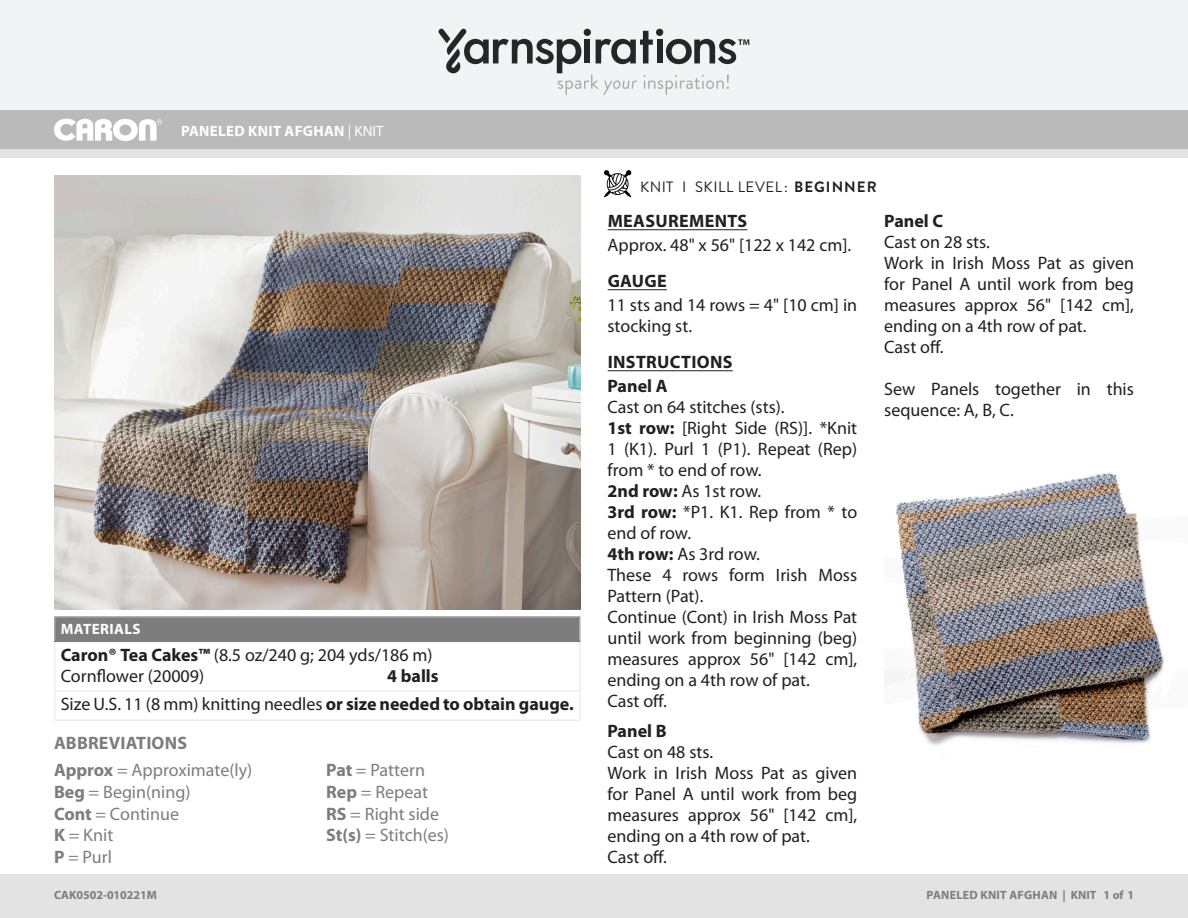
<style>
.page{position:relative;width:1188px;height:918px;background:#fff}
.page>*{position:absolute;margin:0;border:0;box-sizing:border-box;transform-origin:0 0}
.Body{font:18px/21px "Myriad Pro";color:#231f20}
.Instructions{font:18px/21px "Myriad Pro";color:#231f20;text-align:justify}
.Abbreviations{font:18px "Myriad Pro";color:#7d7d7d}
.Materials{font:18px "Myriad Pro";color:#231f20}
.Head{font:700 18px "Myriad Pro";letter-spacing:.02em;color:#231f20}
.Abbreviations_Head{font:700 18px "Myriad Pro";letter-spacing:.01em;color:#7d7d7d}
.Subhead{font:700 18px "Myriad Pro";color:#231f20}
.Instructions-2{font:700 18px "Myriad Pro";color:#231f20}
.Body-2{font:700 18px "Myriad Pro";color:#231f20}
.Skill_Level{font:15px "Brandon Grotesque";letter-spacing:.035em;color:#231f20}
.Pattern_Title{font:700 15px "Myriad Pro";letter-spacing:.02em;color:#fff}
.Materials_Head{font:700 15px "Myriad Pro";letter-spacing:.03em;color:#fff}
.t1{font:700 12px "Myriad Pro";letter-spacing:.02em;color:#7d7d7d}
.t2{font:700 12px "Myriad Pro";color:#7d7d7d}
.s1{font-weight:400}
.s2{font-weight:700}
</style>
<div class="page">
<div style="left:0;top:875px;width:1188px;height:43px;background:#e4e3e3"></div>
<div style="left:0;top:149px;width:1188px;height:9px;background:#e4e3e3"></div>
<div style="left:0;top:0;width:1188px;height:111px;background:#f2f3f4"></div>
<div style="left:0;top:111px;width:1188px;height:38px;background:#bbbaba"></div>
<hr style="left:608px;top:229px;width:139px;height:1px;background:#231f20">
<hr style="left:608px;top:289px;width:59px;height:1px;background:#231f20">
<hr style="left:608px;top:370px;width:125px;height:1px;background:#231f20">
<div style="left:55px;top:617px;width:525px;height:24px;background:#7d7d7d"></div>
<hr style="left:54px;top:618px;width:2px;height:23px;background:#aaa9a9">
<hr style="left:54px;top:616px;width:526px;height:2px;background:#aaa9a9">
<svg style="left:579px;top:618px;width:1px;height:23px"></svg>
<hr style="left:54px;top:642px;width:2px;height:48px;background:#ebeef0">
<hr style="left:579px;top:642px;width:1px;height:48px;background:#ebeef0">
<hr style="left:54px;top:692px;width:2px;height:27px;background:#ebeef0">
<hr style="left:54px;top:690px;width:526px;height:2px;background:#ebeef0">
<svg style="left:579px;top:692px;width:1px;height:27px"></svg>
<hr style="left:54px;top:719px;width:526px;height:2px;background:#ebeef0">
<hr style="left:54px;top:641px;width:526px;height:1px;background:#7d7d7d">
<img style="left:54px;top:176px;width:526px;height:434px">
<svg style="left:604px;top:170px;width:27px;height:28px"></svg>
<svg style="left:54px;top:119px;width:108px;height:22px"></svg>
<svg style="left:438px;top:29px;width:311px;height:66px"></svg>
<img style="left:896px;top:473px;width:268px;height:272px">
<p class="Pattern_Title" style="left:181px;top:121px;width:204px">PANELED KNIT AFGHAN <span class="s1">| KNIT</span></p>
<p class="Materials_Head" style="left:61px;top:619px;width:81px">MATERIALS</p>
<p class="Body" style="left:61px;top:645px;width:373px"><span class="s2">Caron® Tea Cakes™</span> (8.5 oz/240 g; 204 yds/186 m)</p>
<p class="Body" style="left:61px;top:666px;width:145px">Cornflower (20009)</p>
<p class="Body-2" style="left:387px;top:665px;width:53px">4 balls</p>
<p class="Materials" style="left:61px;top:694px;width:515px">Size U.S. 11 (8 mm) knitting needles <span class="s2">or size needed to obtain gauge.</span></p>
<p class="Abbreviations_Head" style="left:54px;top:732px;width:135px">ABBREVIATIONS</p>
<p class="Abbreviations" style="left:54px;top:761px;width:200px"><span class="s2">Approx</span> = Approximate(ly)</p>
<p class="Abbreviations" style="left:54px;top:782px;width:138px"><span class="s2">Beg</span> = Begin(ning)</p>
<p class="Abbreviations" style="left:54px;top:804px;width:127px"><span class="s2">Cont</span> = Continue</p>
<p class="Abbreviations" style="left:54px;top:825px;width:61px"><span class="s2">K</span> = Knit</p>
<p class="Abbreviations" style="left:54px;top:847px;width:60px"><span class="s2">P</span> = Purl</p>
<p class="Abbreviations" style="left:326px;top:761px;width:100px"><span class="s2">Pat</span> = Pattern</p>
<p class="Abbreviations" style="left:326px;top:782px;width:103px"><span class="s2">Rep</span> = Repeat</p>
<p class="Abbreviations" style="left:326px;top:804px;width:114px"><span class="s2">RS</span> = Right side</p>
<p class="Abbreviations" style="left:326px;top:825px;width:124px"><span class="s2">St(s)</span> = Stitch(es)</p>
<p class="Skill_Level" style="left:640px;top:177px;width:238px">KNIT I SKILL LEVEL: <span class="s2">BEGINNER</span></p>
<p class="Head" style="left:608px;top:209px;width:141px">MEASUREMENTS</p>
<p class="Body" style="left:608px;top:235px;width:245px">Approx. 48" x 56" [122 x 142 cm].</p>
<p class="Head" style="left:608px;top:269px;width:61px">GAUGE</p>
<p class="Body" style="left:608px;top:295px;width:251px">11 sts and 14 rows = 4" [10 cm] in stocking st.</p>
<p class="Head" style="left:608px;top:350px;width:126px">INSTRUCTIONS</p>
<p class="Instructions-2" style="left:608px;top:374px;width:62px">Panel A</p>
<p class="Body" style="left:608px;top:397px;width:179px">Cast on 64 stitches (sts).</p>
<p class="Instructions" style="left:608px;top:418px;width:251px"><span class="s2">1st row:</span> [Right Side (RS)]. *Knit 1 (K1). Purl 1 (P1). Repeat (Rep) from * to end of row.</p>
<p class="Instructions" style="left:608px;top:481px;width:155px"><span class="s2">2nd row:</span> As 1st row.</p>
<p class="Instructions" style="left:608px;top:502px;width:251px"><span class="s2">3rd row:</span> *P1. K1. Rep from * to end of row.</p>
<p class="Instructions" style="left:608px;top:544px;width:154px"><span class="s2">4th row:</span> As 3rd row.</p>
<p class="Body" style="left:608px;top:565px;width:251px">These 4 rows form Irish Moss<br>Pattern (Pat).</p>
<p class="Body" style="left:608px;top:607px;width:251px;text-align:justify">Continue (Cont) in Irish Moss Pat until work from beginning (beg) measures approx 56" [142 cm], ending on a 4th row of pat.</p>
<p class="Body" style="left:608px;top:691px;width:61px">Cast off.</p>
<p class="Subhead" style="left:608px;top:719px;width:61px">Panel B</p>
<p class="Body" style="left:608px;top:742px;width:107px">Cast on 48 sts.</p>
<p class="Body" style="left:608px;top:763px;width:251px;text-align:justify">Work in Irish Moss Pat as given for Panel A until work from beg measures approx 56" [142 cm], ending on a 4th row of pat.</p>
<p class="Body" style="left:608px;top:847px;width:61px">Cast off.</p>
<p class="Subhead" style="left:884px;top:209px;width:60px">Panel C</p>
<p class="Body" style="left:884px;top:232px;width:107px">Cast on 28 sts.</p>
<p class="Body" style="left:884px;top:253px;width:251px;text-align:justify">Work in Irish Moss Pat as given for Panel A until work from beg measures approx 56" [142 cm], ending on a 4th row of pat.</p>
<p class="Body" style="left:884px;top:337px;width:61px">Cast off.</p>
<p class="Body" style="left:884px;top:379px;width:251px">Sew Panels together in this sequence: A, B, C.</p>
<p class="t2" style="left:54px;top:887px;width:105px">CAK0502-010221M</p>
<p class="t1" style="left:927px;top:887px;width:209px">PANELED KNIT AFGHAN | KNIT 1 of 1</p>
</div>
